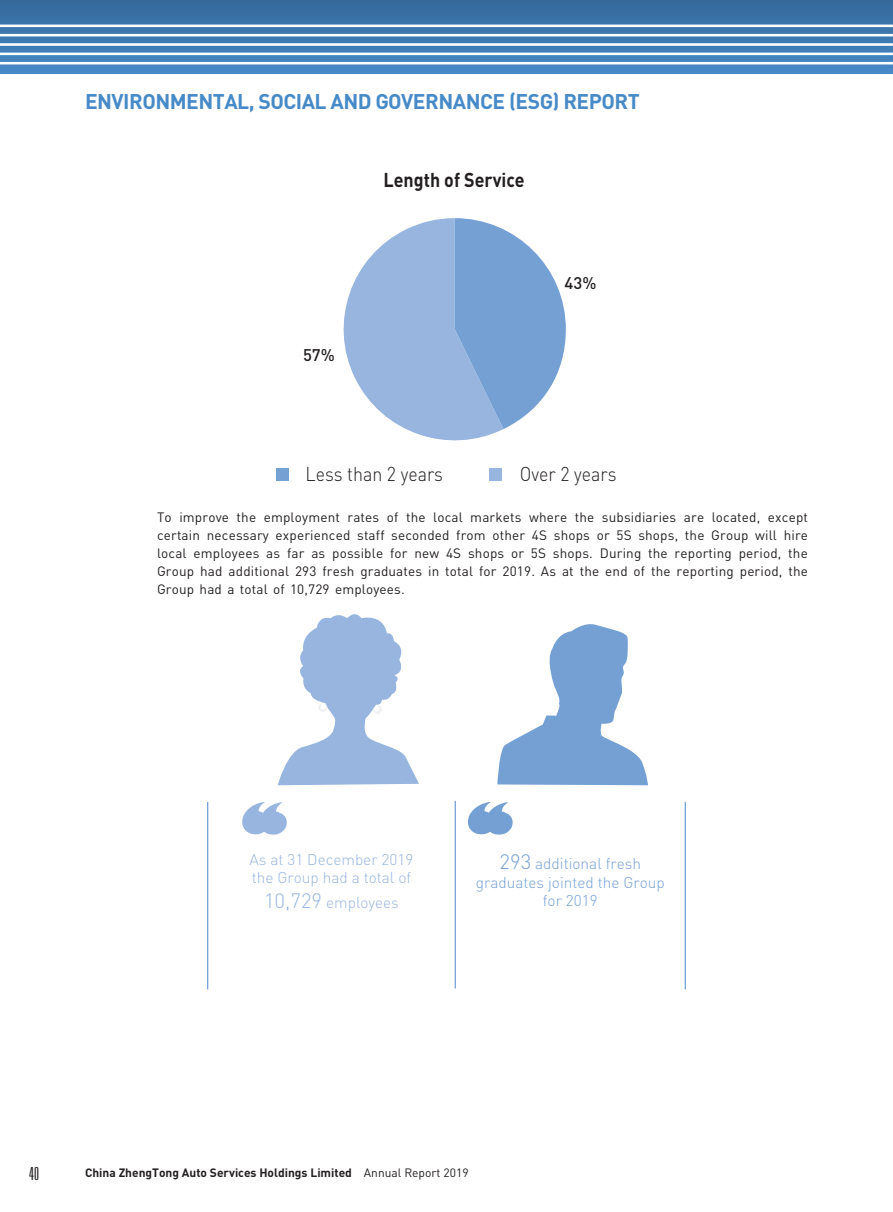
<style>
.page{position:relative;width:893px;height:1212px;background:#fff}
.page>*{position:absolute;margin:0;border:0;box-sizing:border-box;transform-origin:0 0}
.t1{font:700 21px "DIN Pro";letter-spacing:-.025em;color:#478ac8}
.t2{font:300 19.8px "DIN Pro";color:#231f20;scale:.9 1}
.t3{font:700 19.8px "DIN Pro";color:#231f20;scale:.9 1}
.t4{font:300 ultra-condensed 18px "Univers LT Std";color:#231f20}
.t5{font:500 16.65px "DIN Pro";color:#231f20}
.t6{font:300 15.45px/18.5px "DIN Pro";color:#97b5de}
.t7{font:300 15.45px/18.5px "DIN Pro";color:#75a0d4;text-align:center}
._13_____P4{font:13.5px/18px "DIN Pro";letter-spacing:.01em;color:#231f20;text-align:justify}
.t8{font:700 12px "DIN Pro";color:#231f20}
.s1{font-size:20.55px}
.s2{font-weight:400}
</style>
<div class="page">
<svg style="left:0;top:0;width:893px;height:74px;background:#4078ad"></svg>
<img style="left:0;top:27px;width:893px;height:35px">
<hr style="left:0;top:25px;width:893px;height:2px;background:#fff">
<hr style="left:0;top:34px;width:893px;height:2px;background:#fff">
<hr style="left:0;top:43px;width:893px;height:3px;background:#fff">
<hr style="left:0;top:53px;width:893px;height:2px;background:#fff">
<hr style="left:0;top:62px;width:893px;height:2px;background:#fff">
<svg style="left:343px;top:218px;width:223px;height:223px"></svg>
<div style="left:490px;top:469px;width:12px;height:12px;background:#97b5de"></div>
<div style="left:276px;top:469px;width:13px;height:12px;background:#75a0d4"></div>
<svg style="left:468px;top:802px;width:45px;height:32px"></svg>
<svg style="left:242px;top:802px;width:45px;height:32px"></svg>
<svg style="left:497px;top:624px;width:151px;height:161px"></svg>
<svg style="left:278px;top:614px;width:141px;height:171px"></svg>
<hr style="left:455px;top:801px;width:1px;height:187px;background:#75a0d4">
<hr style="left:685px;top:802px;width:1px;height:187px;background:#75a0d4">
<hr style="left:207px;top:802px;width:1px;height:187px;background:#75a0d4">
<h1 class="t1" style="left:85px;top:87px;width:556px">ENVIRONMENTAL, SOCIAL AND GOVERNANCE (ESG) REPORT</h1>
<p class="t5" style="left:303px;top:344px;width:33px">57%</p>
<p class="t3" style="left:384px;top:166px;width:158px">Length of Service</p>
<p class="t5" style="left:565px;top:271px;width:33px">43%</p>
<p class="t2" style="left:306px;top:460px;width:154px">Less than 2 years</p>
<p class="t2" style="left:520px;top:460px;width:109px">Over 2 years</p>
<p class="_13_____P4" style="left:157px;top:507px;width:652px">To improve the employment rates of the local markets where the subsidiaries are located, except certain necessary experienced staff seconded from other 4S shops or 5S shops, the Group will hire local employees as far as possible for new 4S shops or 5S shops. During the reporting period, the Group had additional 293 fresh graduates in total for 2019. As at the end of the reporting period, the Group had a total of 10,729 employees.</p>
<p class="t6" style="left:250px;top:849px;width:165px">As at 31 December 2019 the Group had a total of</p>
<p class="t6" style="left:264px;top:892px;width:136px"><span class="s1">10,729</span> employees</p>
<p class="t7" style="left:476px;top:854px;width:190px"><span class="s1">293</span> additional fresh graduates jointed the Group for 2019</p>
<h3 class="t4" style="left:29px;top:1164px;width:11px">40</h3>
<p class="t8" style="left:85px;top:1164px;width:385px">China ZhengTong Auto Services Holdings Limited <span class="s2">Annual Report 2019</span></p>
</div>
